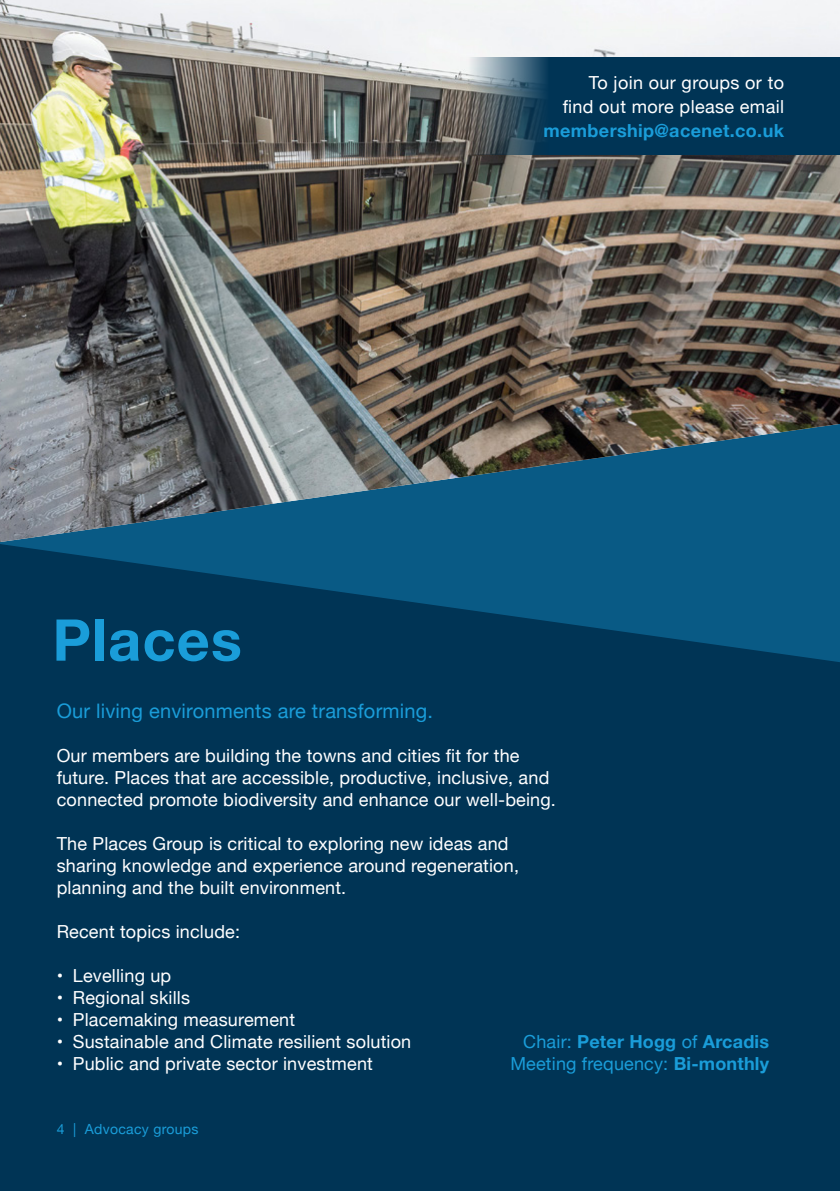
<style>
.page{position:relative;width:840px;height:1191px;background:#fff}
.page>*{position:absolute;margin:0;border:0;box-sizing:border-box;transform-origin:0 0}
.t1{font:700 57.6px "Helvetica Neue";letter-spacing:.02em;color:#1a9dd9}
.t2{font:20px "Helvetica Neue";letter-spacing:.01em;color:#1a9dd9}
.t3{font:18px/22px "Helvetica Neue";letter-spacing:.01em;color:#fff}
.t4{font:700 18px/22px "Helvetica Neue";letter-spacing:.02em;color:#1a9dd9;text-align:right}
.t5{font:14px "Helvetica Neue";letter-spacing:.02em;color:#1a9dd9}
.s1{font-weight:400}
</style>
<div class="page">
<div style="left:0;top:0;width:839px;height:1191px;background:#003455"></div>
<svg style="left:0;top:542px;width:839px;height:120px;fill:#095a85"></svg>
<img style="left:0;top:0;width:839px;height:542px">
<svg style="left:460px;top:57px;width:379px;height:97px"></svg>
<h1 class="t1" style="left:52px;top:595px;width:191px">Places</h1>
<p class="t3" style="left:562px;top:72px;width:223px;line-height:24px;text-align:right">To join our groups or to find out more please email</p>
<p class="t4" style="left:543px;top:120px;width:242px">membership@acenet.co.uk</p>
<p class="t2" style="left:57px;top:697px;width:377px">Our living environments are transforming.</p>
<p class="t3" style="left:57px;top:746px;width:500px">Our members are building the towns and cities fit for the future. Places that are accessible, productive, inclusive, and connected promote biodiversity and enhance our well-being.</p>
<p class="t3" style="left:57px;top:834px;width:463px">The Places Group is critical to exploring new ideas and sharing knowledge and experience around regeneration, planning and the built environment.</p>
<p class="t3" style="left:57px;top:922px;width:185px">Recent topics include:</p>
<p class="t3" style="left:57px;top:966px;width:116px">• Levelling up</p>
<p class="t3" style="left:57px;top:988px;width:135px">• Regional skills</p>
<p class="t3" style="left:57px;top:1010px;width:240px">• Placemaking measurement</p>
<p class="t3" style="left:57px;top:1032px;width:356px">• Sustainable and Climate resilient solution</p>
<p class="t3" style="left:57px;top:1054px;width:317px">• Public and private sector investment</p>
<p class="t4" style="left:510px;top:1031px;width:260px"><span class="s1">Chair:</span> Peter Hogg <span class="s1">of</span> Arcadis<br><span class="s1">Meeting frequency:</span> Bi-monthly</p>
<p class="t5" style="left:57px;top:1119px;width:143px">4 | Advocacy groups</p>
</div>
